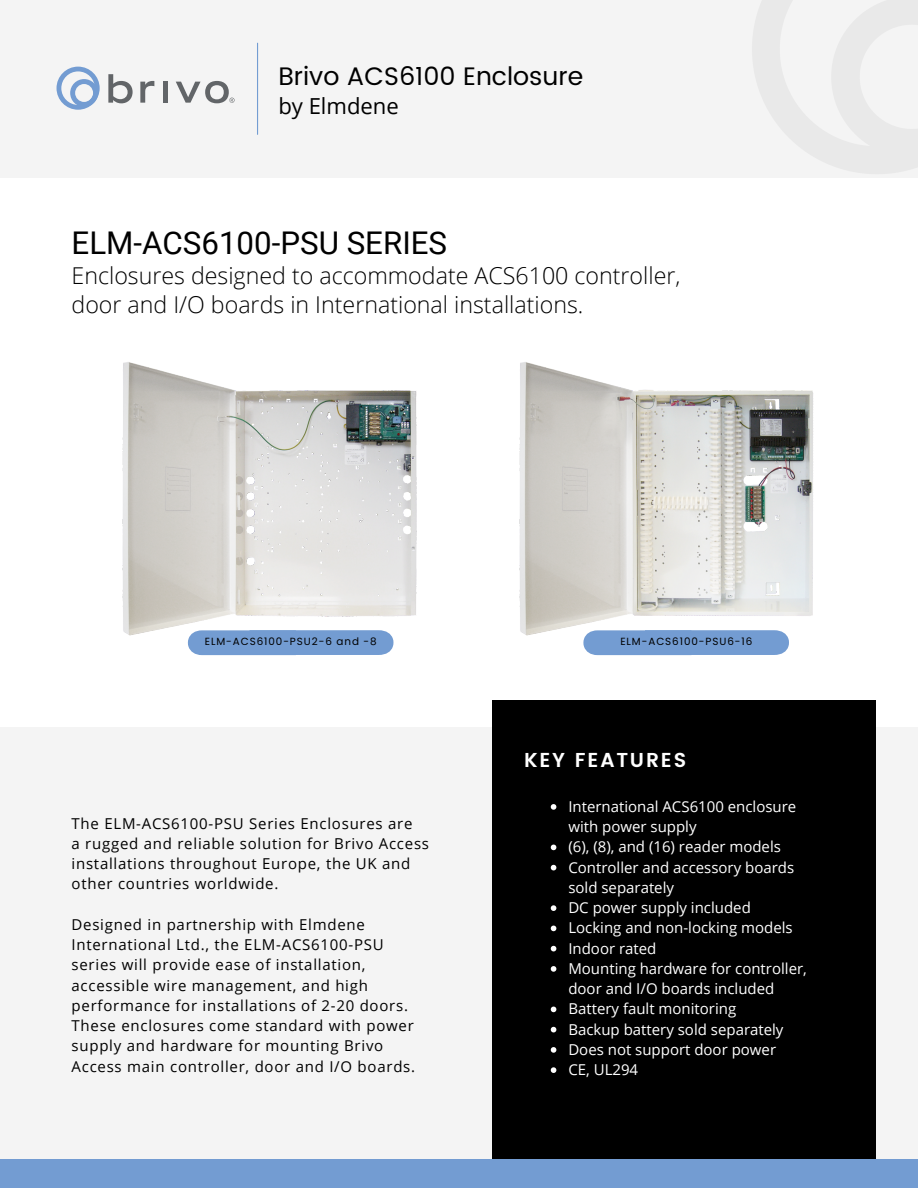
<style>
.page{position:relative;width:918px;height:1188px;background:#fff}
.page>*{position:absolute;margin:0;border:0;box-sizing:border-box;transform-origin:0 0}
.t1{font:31.35px "Roboto";color:#000}
.t2{font:25.35px "Poppins";color:#000}
.t3{font:300 23.25px/29.2px "Open Sans";color:#000}
.t4{font:22.05px "Open Sans";color:#000}
.t5{font:600 20.1px "Poppins";letter-spacing:.09em;color:#fff}
.t6{font:15px/20.2px "Open Sans";letter-spacing:.05em;color:#000}
.t7{font:15px/20.2px "Open Sans";color:#fff}
.t8{font:10.35px "Poppins";letter-spacing:.09em;color:#000}
</style>
<div class="page">
<div style="left:0;top:728px;width:918px;height:460px;background:#f4f4f4"></div>
<div style="left:492px;top:700px;width:384px;height:488px;background:#000"></div>
<div style="left:0;top:0;width:918px;height:178px;background:#f4f4f4"></div>
<div style="left:163px;top:82px;width:5px;height:21px;background:#626568"></div>
<svg style="left:108px;top:74px;width:25px;height:29px"></svg>
<svg style="left:176px;top:81px;width:59px;height:22px"></svg>
<svg style="left:140px;top:81px;width:14px;height:22px"></svg>
<svg style="left:57px;top:67px;width:43px;height:43px"></svg>
<hr style="left:257px;top:43px;width:1px;height:91px;background:#739dd2">
<div style="left:0;top:1159px;width:918px;height:29px;background:#739cd2"></div>
<img style="left:122px;top:362px;width:295px;height:294px">
<div style="left:188px;top:630px;width:205px;height:25px;background:#739cd2"></div>
<img style="left:519px;top:362px;width:295px;height:294px">
<svg style="left:583px;top:630px;width:206px;height:25px;background:#789fd3"></svg>
<svg style="left:551px;top:804px;width:5px;height:6px"></svg>
<svg style="left:551px;top:845px;width:5px;height:5px"></svg>
<svg style="left:551px;top:865px;width:5px;height:5px"></svg>
<svg style="left:551px;top:905px;width:5px;height:6px"></svg>
<svg style="left:551px;top:926px;width:5px;height:5px"></svg>
<svg style="left:551px;top:946px;width:5px;height:5px"></svg>
<svg style="left:551px;top:966px;width:5px;height:6px"></svg>
<svg style="left:551px;top:1007px;width:5px;height:5px"></svg>
<svg style="left:551px;top:1027px;width:5px;height:5px"></svg>
<svg style="left:551px;top:1047px;width:5px;height:6px"></svg>
<svg style="left:551px;top:1067px;width:5px;height:6px"></svg>
<h2 class="t2" style="left:278px;top:62px;width:306px">Brivo ACS6100 Enclosure</h2>
<h3 class="t4" style="left:278px;top:91px;width:122px">by Elmdene</h3>
<h1 class="t1" style="left:72px;top:225px;width:377px">ELM-ACS6100-PSU SERIES</h1>
<h3 class="t3" style="left:72px;top:261px;width:610px">Enclosures designed to accommodate ACS6100 controller, door and I/O boards in International installations.</h3>
<p class="t8" style="left:205px;top:635px;width:173px">ELM-ACS6100-PSU2-6 and -8</p>
<p class="t8" style="left:620px;top:635px;width:133px">ELM-ACS6100-PSU6-16</p>
<p class="t6" style="left:72px;top:813px;width:359px">The ELM-ACS6100-PSU Series Enclosures are<br>a rugged and reliable solution for Brivo Access installations throughout Europe, the UK and other countries worldwide.</p>
<p class="t6" style="left:72px;top:914px;width:345px">Designed in partnership with Elmdene International Ltd., the ELM-ACS6100-PSU series will provide ease of installation, accessible wire management, and high performance for installations of 2-20 doors.<br>These enclosures come standard with power supply and hardware for mounting Brivo Access main controller, door and I/O boards.</p>
<h3 class="t5" style="left:524px;top:748px;width:164px">KEY FEATURES</h3>
<p class="t7" style="left:568px;top:796px;width:240px">International ACS6100 enclosure with power supply<br>(6), (8), and (16) reader models<br>Controller and accessory boards sold separately<br>DC power supply included<br>Locking and non-locking models<br>Indoor rated<br>Mounting hardware for controller, door and I/O boards included<br>Battery fault monitoring<br>Backup battery sold separately<br>Does not support door power<br>CE, UL294</p>
</div>
